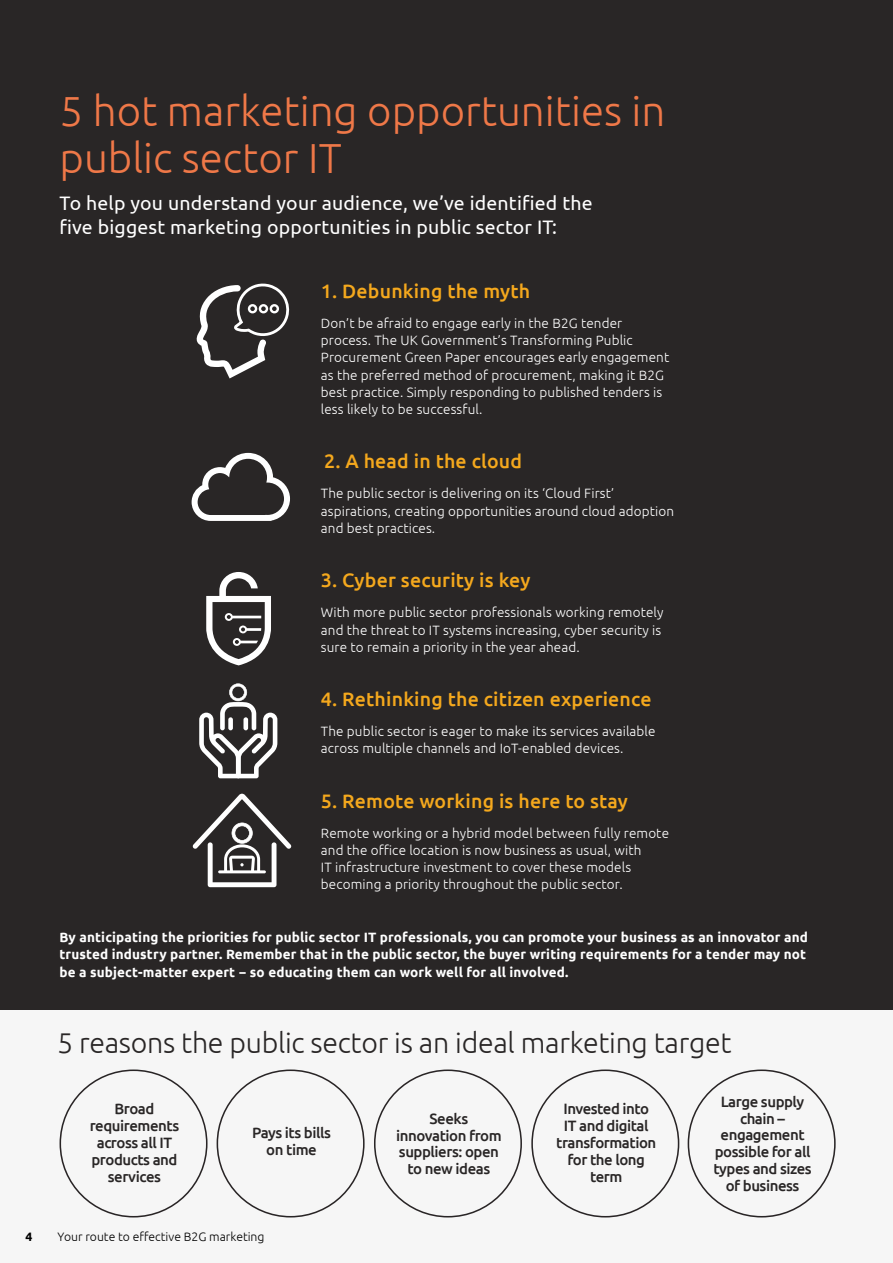
<style>
.page{position:relative;width:893px;height:1263px;background:#f6f6f6}
.page>*{position:absolute;margin:0;border:0;box-sizing:border-box;transform-origin:0 0}
.t1{font:300 42px/46.5px "Ubuntu";color:#ef7848}
.t2{font:300 28.5px "Ubuntu";letter-spacing:-.01em;color:#292626}
.t3{font:500 19.5px "Ubuntu";letter-spacing:.01em;color:#f4a81d}
.t4{font:19.5px/24px "Ubuntu";letter-spacing:.01em;color:#fff}
.t5{font:500 15px/17px "Ubuntu";letter-spacing:-.03em;color:#292626;text-align:center}
.t6{font:300 13.5px/17.2px "Ubuntu";letter-spacing:.01em;color:#fff}
.t7{font:700 13.5px/17.2px "Ubuntu";letter-spacing:.01em;color:#fff}
.t8{font:300 12.15px "Ubuntu";color:#000}
.t9{font:700 12.15px "Ubuntu";color:#000}
</style>
<div class="page">
<div style="left:0;top:0;width:893px;height:1009px;background:#292626"></div>
<svg style="left:196px;top:283px;width:94px;height:95px"></svg>
<svg style="left:192px;top:453px;width:98px;height:68px"></svg>
<svg style="left:206px;top:572px;width:65px;height:93px"></svg>
<svg style="left:199px;top:683px;width:78px;height:95px"></svg>
<svg style="left:193px;top:794px;width:98px;height:93px"></svg>
<h1 class="t1" style="left:60px;top:87px;width:607px">5 hot marketing opportunities in public sector IT</h1>
<h3 class="t4" style="left:60px;top:191px;width:535px">To help you understand your audience, we’ve identified the five biggest marketing opportunities in public sector IT:</h3>
<h3 class="t3" style="left:321px;top:279px;width:211px">1. Debunking the myth</h3>
<p class="t6" style="left:321px;top:314px;width:350px">Don’t be afraid to engage early in the B2G tender process. The UK Government’s Transforming Public Procurement Green Paper encourages early engagement as the preferred method of procurement, making it B2G best practice. Simply responding to published tenders is less likely to be successful.</p>
<h3 class="t3" style="left:324px;top:449px;width:200px">2. A head in the cloud</h3>
<p class="t6" style="left:321px;top:485px;width:355px">The public sector is delivering on its ‘Cloud First’ aspirations, creating opportunities around cloud adoption and best practices.</p>
<h3 class="t3" style="left:321px;top:568px;width:211px">3. Cyber security is key</h3>
<p class="t6" style="left:321px;top:603px;width:344px">With more public sector professionals working remotely and the threat to IT systems increasing, cyber security is sure to remain a priority in the year ahead.</p>
<h3 class="t3" style="left:321px;top:687px;width:332px">4. Rethinking the citizen experience</h3>
<p class="t6" style="left:321px;top:722px;width:336px">The public sector is eager to make its services available across multiple channels and IoT-enabled devices.</p>
<h3 class="t3" style="left:321px;top:788px;width:309px">5. Remote working is here to stay</h3>
<p class="t6" style="left:321px;top:824px;width:350px">Remote working or a hybrid model between fully remote and the office location is now business as usual, with<br>IT infrastructure investment to cover these models becoming a priority throughout the public sector.</p>
<p class="t7" style="left:60px;top:928px;width:750px">By anticipating the priorities for public sector IT professionals, you can promote your business as an innovator and trusted industry partner. Remember that in the public sector, the buyer writing requirements for a tender may not be a subject-matter expert − so educating them can work well for all involved.</p>
<h2 class="t2" style="left:57px;top:1026px;width:676px">5 reasons the public sector is an ideal marketing target</h2>
<p class="t5" style="left:90px;top:1099px;width:91px">Broad requirements across all IT products and services</p>
<p class="t5" style="left:396px;top:1109px;width:107px">Seeks innovation from suppliers: open to new ideas</p>
<p class="t5" style="left:252px;top:1123px;width:80px">Pays its bills on time</p>
<p class="t9" style="left:25px;top:1229px;width:8px">4</p>
<p class="t8" style="left:58px;top:1229px;width:209px">Your route to effective B2G marketing</p>
<p class="t5" style="left:556px;top:1099px;width:102px">Invested into<br>IT and digital transformation for the long term</p>
<p class="t5" style="left:713px;top:1092px;width:100px">Large supply chain – engagement possible for all types and sizes of business</p>
</div>
